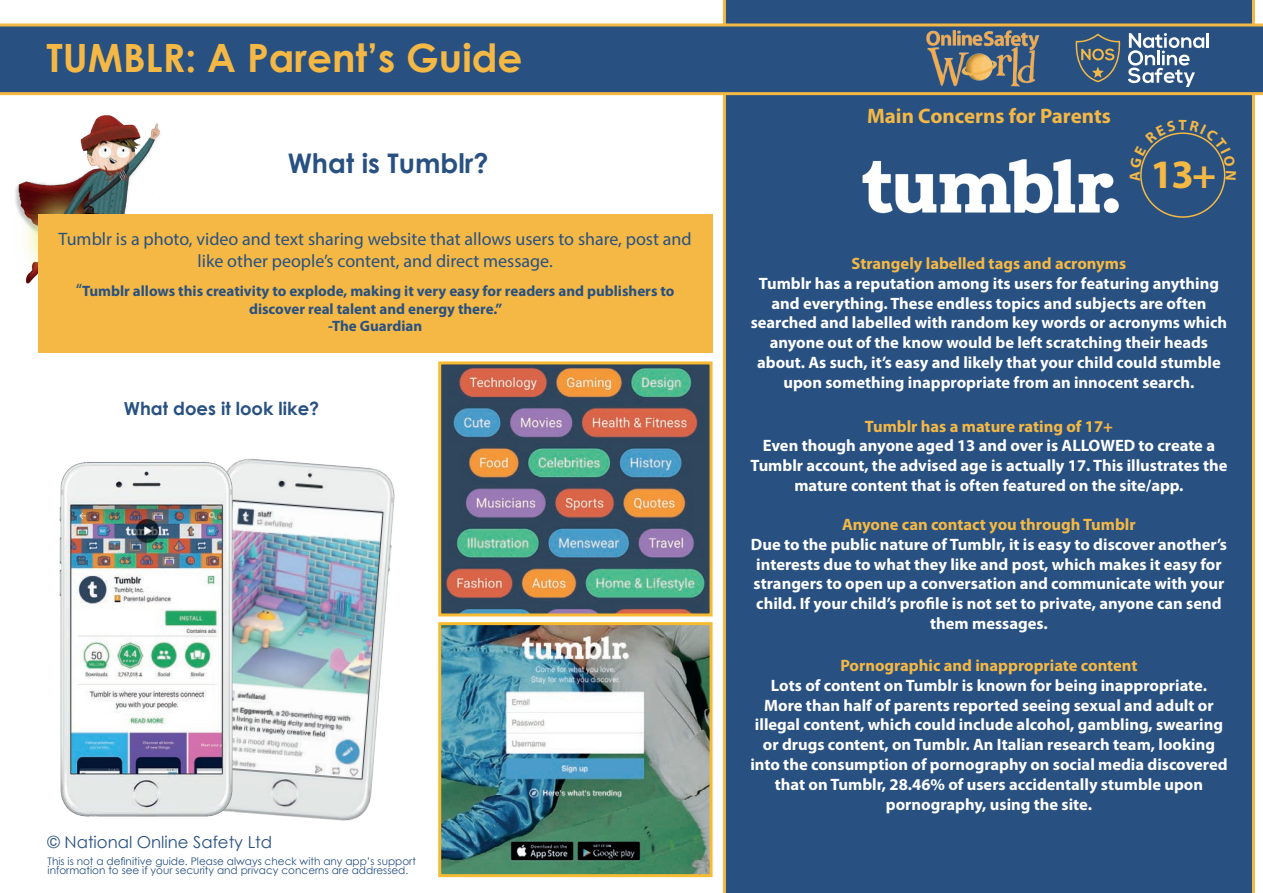
<style>
.page{position:relative;width:1263px;height:893px;background:#fff}
.page>*{position:absolute;margin:0;border:0;box-sizing:border-box;transform-origin:0 0}
.t1{font:700 40.5px "Myriad Pro";color:#f5b844}
.t2{font:700 39px "Century Gothic";color:#f5b844}
.t3{font:700 27px "Century Gothic";color:#285182}
.t4{font:700 21px "Myriad Pro";color:#f5b844}
.t5{font:18px/21.6px "Myriad Pro";color:#285182;text-align:center}
.t6{font:700 18px "Century Gothic";color:#285182}
.t7{font:700 16.5px/19.8px "Myriad Pro";color:#fff;text-align:center}
.t8{font:700 16.5px "Myriad Pro";color:#f5b844}
.t9{font:16.5px "Century Gothic";color:#285182}
.t10{font:700 15px/17.4px "Myriad Pro";color:#285182;text-align:center}
.t11{font:10.5px/9px "Century Gothic";color:#285182}
.s1{font-weight:400;font-size:18px}
</style>
<div class="page">
<img style="left:15px;top:115px;width:154px;height:169px">
<div style="left:38px;top:215px;width:674px;height:138px;background:#f5b844"></div>
<div style="left:723px;top:0;width:532px;height:893px;background:#285182"></div>
<svg style="left:0;top:23px;width:1263px;height:72px;background:#3c5b7c"></svg>
<hr style="left:1206px;top:33px;width:3px;height:15px;background:#fff">
<svg style="left:1128px;top:33px;width:76px;height:54px"></svg>
<svg style="left:1075px;top:33px;width:46px;height:58px;background:#4a6277"></svg>
<img style="left:238px;top:458px;width:157px;height:363px">
<img style="left:923px;top:29px;width:118px;height:58px">
<img style="left:442px;top:626px;width:266px;height:247px">
<div style="left:438px;top:622px;width:274px;height:255px;border:3px solid #f6bb33"></div>
<img style="left:442px;top:365px;width:266px;height:247px">
<div style="left:438px;top:361px;width:274px;height:255px;border:3px solid #f6bb33"></div>
<img style="left:852px;top:148px;width:274px;height:75px">
<img style="left:59px;top:461px;width:193px;height:360px">
<div style="left:1130px;top:120px;width:106px;height:61px;background:#285182"></div>
<h2 class="t2" style="left:47px;top:28px;width:477px">TUMBLR: A Parent’s Guide</h2>
<h3 class="t3" style="left:288px;top:143px;width:202px">What is Tumblr?</h3>
<p class="t5" style="left:59px;top:228px;width:635px">Tumblr is a photo, video and text sharing website that allows users to share, post and like other people’s content, and direct message.</p>
<p class="t10" style="left:76px;top:283px;width:600px"><span class="s1">“</span>Tumblr allows this creativity to explode, making it very easy for readers and publishers to discover real talent and energy there.”<br>-The Guardian</p>
<p class="t6" style="left:124px;top:394px;width:197px">What does it look like?</p>
<p class="t9" style="left:48px;top:830px;width:226px">© National Online Safety Ltd</p>
<p class="t11" style="left:48px;top:856px;width:370px">This is not a definitive guide. Please always check with any app’s support information to see if your security and privacy concerns are addressed.</p>
<p class="t4" style="left:867px;top:104px;width:245px">Main Concerns for Parents</p>
<h1 class="t1" style="left:1150px;top:151px;width:67px">13+</h1>
<p class="t8" style="left:852px;top:254px;width:276px">Strangely labelled tags and acronyms</p>
<p class="t7" style="left:751px;top:274px;width:478px">Tumblr has a reputation among its users for featuring anything and everything. These endless topics and subjects are often searched and labelled with random key words or acronyms which anyone out of the know would be left scratching their heads about. As such, it’s easy and likely that your child could stumble upon something inappropriate from an innocent search.</p>
<p class="t8" style="left:865px;top:417px;width:250px">Tumblr has a mature rating of 17+</p>
<p class="t7" style="left:750px;top:436px;width:478px">Even though anyone aged 13 and over is ALLOWED to create a<br>Tumblr account, the advised age is actually 17. This illustrates the mature content that is often featured on the site/app.</p>
<p class="t8" style="left:842px;top:515px;width:295px">Anyone can contact you through Tumblr</p>
<p class="t7" style="left:751px;top:535px;width:478px">Due to the public nature of Tumblr, it is easy to discover another’s interests due to what they like and post, which makes it easy for strangers to open up a conversation and communicate with your child. If your child’s profile is not set to private, anyone can send them messages.</p>
<p class="t8" style="left:840px;top:656px;width:299px">Pornographic and inappropriate content</p>
<p class="t7" style="left:750px;top:676px;width:479px">Lots of content on Tumblr is known for being inappropriate.<br>More than half of parents reported seeing sexual and adult or illegal content, which could include alcohol, gambling, swearing or drugs content, on Tumblr. An Italian research team, looking into the consumption of pornography on social media discovered that on Tumblr, 28.46% of users accidentally stumble upon pornography, using the site.</p>
</div>
